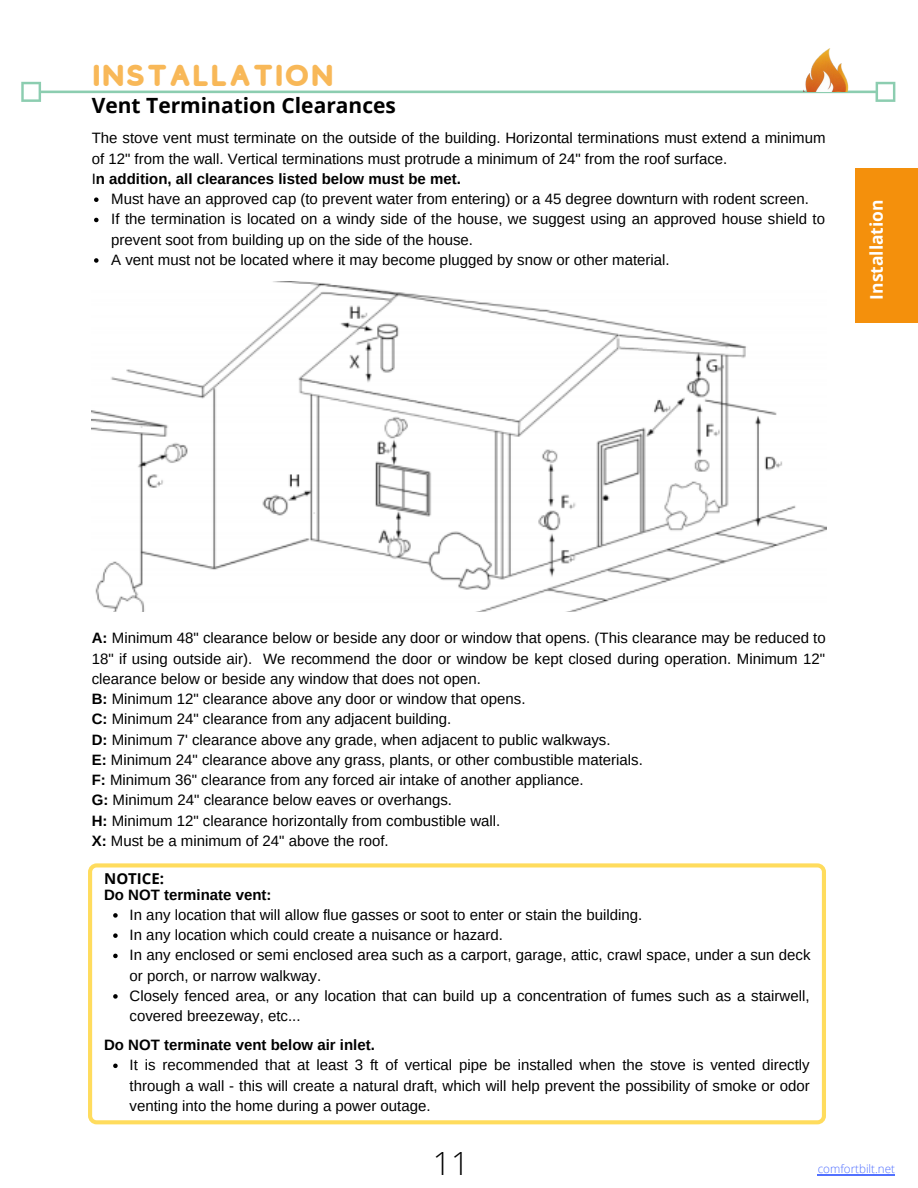
<style>
.page{position:relative;width:918px;height:1188px;background:#fff}
.page>*{position:absolute;margin:0;border:0;box-sizing:border-box;transform-origin:0 0}
.t1{font:300 31.95px "Open Sans";color:#000}
.t2{font:30px "Studly";color:#f8b858}
.t3{font:700 21px "Open Sans";color:#000}
.t4{font:700 17.4px "Open Sans";color:#fff}
.t5{font:15px/20.2px "Arimo";color:#000}
.t6{font:700 15px "Arimo";color:#000}
.t7{font:700 15px "Open Sans";color:#000}
.t8{font:300 11.7px "Open Sans";color:#5271ff}
.s1{font-weight:700}
</style>
<div class="page">
<svg style="left:21px;top:82px;width:874px;height:20px"></svg>
<hr style="left:818px;top:1175px;width:77px;height:1px;background:#5271ff">
<img style="left:804px;top:49px;width:45px;height:43px">
<div style="left:855px;top:169px;width:63px;height:154px;background:#f4900c"></div>
<svg style="left:94px;top:197px;width:5px;height:5px"></svg>
<svg style="left:94px;top:218px;width:5px;height:4px"></svg>
<svg style="left:94px;top:258px;width:5px;height:5px"></svg>
<img style="left:92px;top:282px;width:734px;height:330px">
<svg style="left:88px;top:863px;width:738px;height:261px"></svg>
<svg style="left:113px;top:913px;width:5px;height:5px"></svg>
<svg style="left:113px;top:933px;width:5px;height:5px"></svg>
<svg style="left:113px;top:954px;width:5px;height:4px"></svg>
<svg style="left:113px;top:994px;width:5px;height:5px"></svg>
<svg style="left:113px;top:1064px;width:5px;height:4px"></svg>
<h2 class="t2" style="left:92px;top:59px;width:244px">INSTALLATION</h2>
<h3 class="t3" style="left:92px;top:91px;width:306px">Vent Termination Clearances</h3>
<p class="t5" style="left:92px;top:128px;width:735px">The stove vent must terminate on the outside of the building. Horizontal terminations must extend a minimum of 12" from the wall. Vertical terminations must protrude a minimum of 24" from the roof surface.<br>I<span class="s1">n addition, all clearances listed below must be met.</span></p>
<p class="t5" style="left:111px;top:189px;width:715px">Must have an approved cap (to prevent water from entering) or a 45 degree downturn with rodent screen.<br>If the termination is located on a windy side of the house, we suggest using an approved house shield to prevent soot from building up on the side of the house.<br>A vent must not be located where it may become plugged by snow or other material.</p>
<p class="t4" style="left:864px;top:300px;width:102px;rotate:-90deg">Installation</p>
<p class="t5" style="left:92px;top:628px;width:736px"><span class="s1">A:</span> Minimum 48" clearance below or beside any door or window that opens. (This clearance may be reduced to 18" if using outside air). We recommend the door or window be kept closed during operation. Minimum 12" clearance below or beside any window that does not open.<br><span class="s1">B:</span> Minimum 12" clearance above any door or window that opens.<br><span class="s1">C:</span> Minimum 24" clearance from any adjacent building.<br><span class="s1">D:</span> Minimum 7' clearance above any grade, when adjacent to public walkways.<br><span class="s1">E:</span> Minimum 24" clearance above any grass, plants, or other combustible materials.<br><span class="s1">F:</span> Minimum 36" clearance from any forced air intake of another appliance.<br><span class="s1">G:</span> Minimum 24" clearance below eaves or overhangs.<br><span class="s1">H:</span> Minimum 12" clearance horizontally from combustible wall.<br><span class="s1">X:</span> Must be a minimum of 24" above the roof.</p>
<p class="t7" style="left:104px;top:868px;width:61px">NOTICE:</p>
<p class="t5" style="left:130px;top:905px;width:682px">In any location that will allow flue gasses or soot to enter or stain the building.<br>In any location which could create a nuisance or hazard.<br>In any enclosed or semi enclosed area such as a carport, garage, attic, crawl space, under a sun deck or porch, or narrow walkway.<br>Closely fenced area, or any location that can build up a concentration of fumes such as a stairwell, covered breezeway, etc...</p>
<p class="t6" style="left:104px;top:886px;width:169px">Do NOT terminate vent:</p>
<p class="t6" style="left:104px;top:1036px;width:272px">Do NOT terminate vent below air inlet.</p>
<p class="t5" style="left:130px;top:1055px;width:682px;text-align:justify">It is recommended that at least 3 ft of vertical pipe be installed when the stove is vented directly through a wall - this will create a natural draft, which will help prevent the possibility of smoke or odor venting into the home during a power outage.</p>
<h1 class="t1" style="left:433px;top:1141px;width:38px">11</h1>
<p class="t8" style="left:818px;top:1161px;width:79px">comfortbilt.net</p>
</div>
